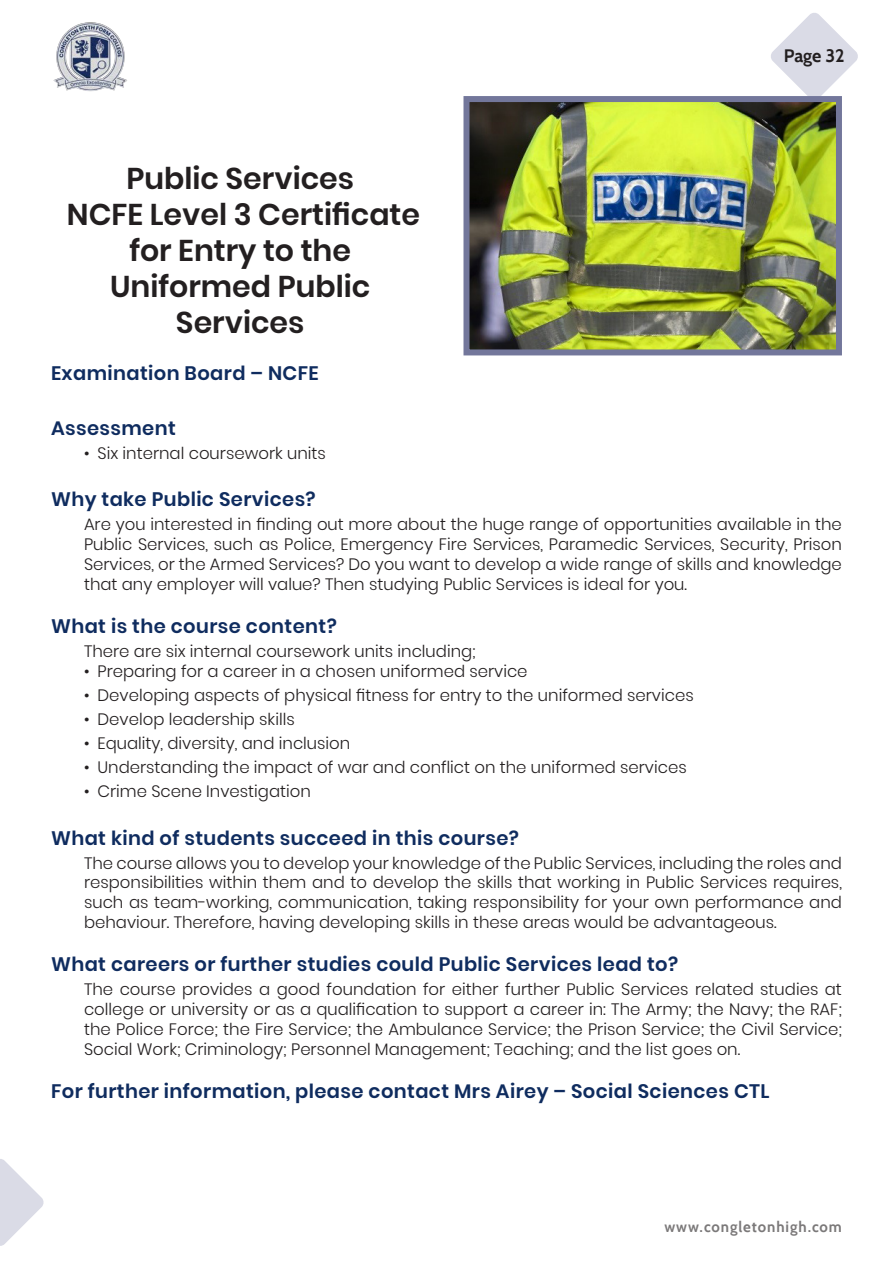
<style>
.page{position:relative;width:893px;height:1263px;background:#fff}
.page>*{position:absolute;margin:0;border:0;box-sizing:border-box;transform-origin:0 0}
.Headers{font:600 30px/36px "Poppins";color:#231f20;text-align:center}
.Subject_Header{font:600 19.5px "Poppins";letter-spacing:.02em;color:#0f2c5f}
.t1{font:700 18px "Cabin";color:#231f20}
.Subject{font:300 16.5px/19.8px "Poppins";color:#231f20;text-align:justify}
.Subject_Bullet_Pts{font:300 16.5px "Poppins";color:#231f20}
.t2{font:700 15px "Cabin";letter-spacing:.06em;color:#231f20}
</style>
<div class="page">
<svg style="left:771px;top:13px;width:87px;height:83px"></svg>
<svg style="left:0;top:1159px;width:44px;height:87px"></svg>
<img style="left:53px;top:22px;width:74px;height:69px">
<img style="left:470px;top:103px;width:365px;height:245px">
<div style="left:463px;top:96px;width:379px;height:259px;border:6px solid #73779b"></div>
<p class="Headers" style="left:126px;top:160px;width:229px">Public Services</p>
<p class="Headers" style="left:67px;top:196px;width:355px">NCFE Level 3 Certificate for Entry to the<br>Uniformed Public<br>Services</p>
<p class="Subject_Header" style="left:51px;top:361px;width:269px">Examination Board – NCFE</p>
<p class="t1" style="left:784px;top:45px;width:62px">Page 32</p>
<p class="Subject_Header" style="left:51px;top:417px;width:126px">Assessment</p>
<p class="Subject_Bullet_Pts" style="left:84px;top:443px;width:243px">• Six internal coursework units</p>
<p class="Subject_Header" style="left:51px;top:488px;width:266px">Why take Public Services?</p>
<p class="Subject" style="left:84px;top:515px;width:759px">Are you interested in finding out more about the huge range of opportunities available in the Public Services, such as Police, Emergency Fire Services, Paramedic Services, Security, Prison Services, or the Armed Services? Do you want to develop a wide range of skills and knowledge that any employer will value? Then studying Public Services is ideal for you.</p>
<p class="Subject_Header" style="left:51px;top:615px;width:287px">What is the course content?</p>
<p class="Subject" style="left:84px;top:641px;width:393px">There are six internal coursework units including;</p>
<p class="Subject_Bullet_Pts" style="left:84px;top:661px;width:445px">• Preparing for a career in a chosen uniformed service</p>
<p class="Subject_Bullet_Pts" style="left:84px;top:686px;width:611px">• Developing aspects of physical fitness for entry to the uniformed services</p>
<p class="Subject_Bullet_Pts" style="left:84px;top:710px;width:212px">• Develop leadership skills</p>
<p class="Subject_Bullet_Pts" style="left:84px;top:734px;width:268px">• Equality, diversity, and inclusion</p>
<p class="Subject_Bullet_Pts" style="left:84px;top:758px;width:604px">• Understanding the impact of war and conflict on the uniformed services</p>
<p class="Subject_Bullet_Pts" style="left:84px;top:782px;width:228px">• Crime Scene Investigation</p>
<p class="Subject_Header" style="left:51px;top:826px;width:469px">What kind of students succeed in this course?</p>
<p class="Subject" style="left:84px;top:853px;width:759px">The course allows you to develop your knowledge of the Public Services, including the roles and responsibilities within them and to develop the skills that working in Public Services requires, such as team-working, communication, taking responsibility for your own performance and behaviour. Therefore, having developing skills in these areas would be advantageous.</p>
<p class="Subject_Header" style="left:51px;top:953px;width:629px">What careers or further studies could Public Services lead to?</p>
<p class="Subject" style="left:84px;top:980px;width:759px">The course provides a good foundation for either further Public Services related studies at college or university or as a qualification to support a career in: The Army; the Navy; the RAF; the Police Force; the Fire Service; the Ambulance Service; the Prison Service; the Civil Service; Social Work; Criminology; Personnel Management; Teaching; and the list goes on.</p>
<p class="Subject_Header" style="left:51px;top:1080px;width:720px">For further information, please contact Mrs Airey – Social Sciences CTL</p>
<p class="t2" style="left:664px;top:1217px;width:179px">www.congletonhigh.com</p>
</div>
